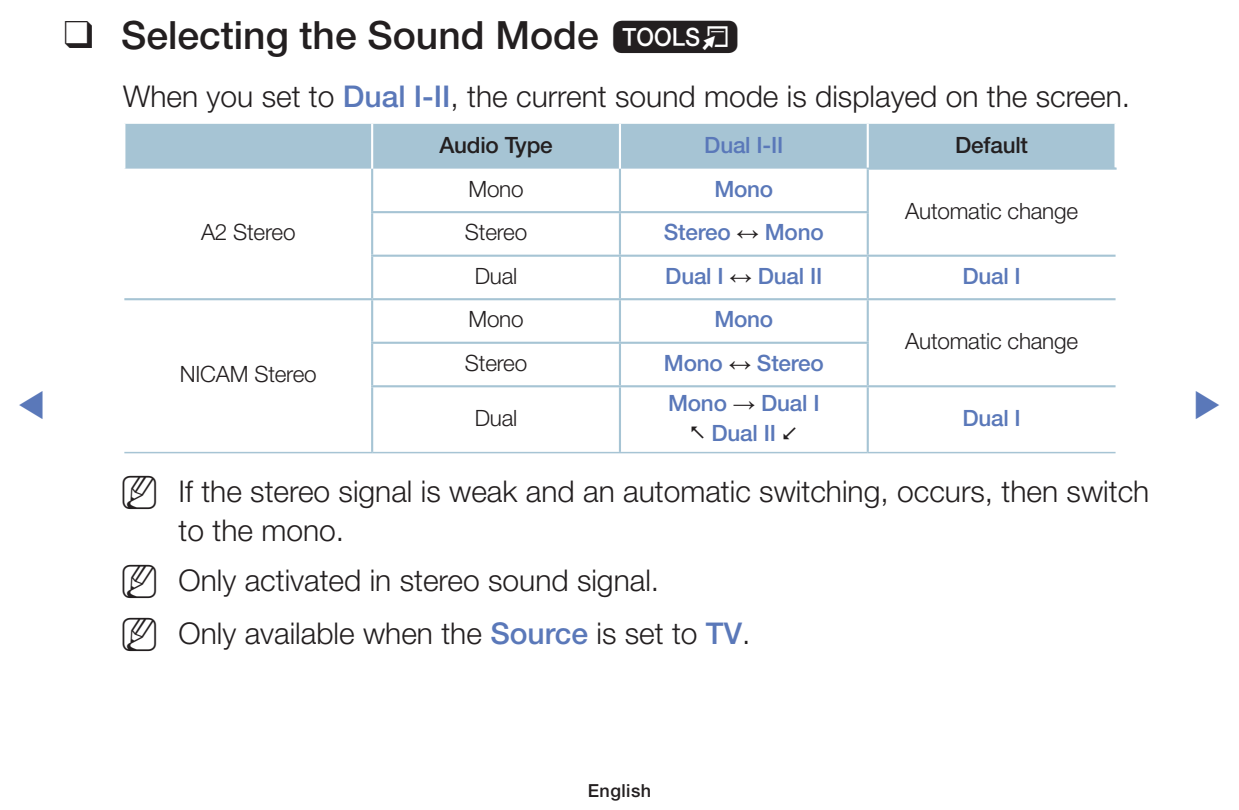
<style>
.page{position:relative;width:1239px;height:810px;background:#fff}
.page>*{position:absolute;margin:0;border:0;box-sizing:border-box;transform-origin:0 0}
.t1{font:500 39px "Helvetica Neue LT Pro";color:#231f20}
.t2{font:36px "Smr 00 All";color:#5a78b9}
.t3{font:300 30px/39px "Helvetica Neue LT Pro";color:#231f20}
.t4{font:300 22.5px "Helvetica Neue LT Pro";letter-spacing:-.01em;color:#231f20}
.t5{font:500 22.5px/30px "Helvetica Neue LT Pro";letter-spacing:-.01em;color:#5a78b9;text-align:center}
.t6{font:500 22.5px "Helvetica Neue LT Pro";letter-spacing:-.01em;color:#231f20}
.t7{font:500 18px "Helvetica Neue LT Pro";letter-spacing:.025em;color:#231f20}
.s1{font-weight:500;color:#5a78b9}
.s2{font-family:"Arial";font-weight:400;color:#231f20}
</style>
<div class="page">
<div style="left:125px;top:124px;width:989px;height:45px;background:#a6c4d4"></div>
<hr style="left:371px;top:169px;width:2px;height:42px;background:#a6c4d4">
<hr style="left:619px;top:169px;width:2px;height:42px;background:#a6c4d4">
<hr style="left:371px;top:211px;width:249px;height:2px;background:#a6c4d4">
<hr style="left:371px;top:213px;width:2px;height:42px;background:#a6c4d4">
<hr style="left:620px;top:211px;width:249px;height:2px;background:#a6c4d4">
<hr style="left:619px;top:213px;width:2px;height:42px;background:#a6c4d4">
<hr style="left:371px;top:255px;width:249px;height:2px;background:#a6c4d4">
<hr style="left:371px;top:257px;width:2px;height:41px;background:#a6c4d4">
<hr style="left:620px;top:255px;width:248px;height:2px;background:#a6c4d4">
<hr style="left:619px;top:257px;width:2px;height:41px;background:#a6c4d4">
<hr style="left:868px;top:255px;width:248px;height:2px;background:#a6c4d4">
<hr style="left:124px;top:298px;width:248px;height:2px;background:#a6c4d4">
<hr style="left:372px;top:298px;width:248px;height:2px;background:#a6c4d4">
<hr style="left:371px;top:300px;width:2px;height:42px;background:#a6c4d4">
<hr style="left:620px;top:298px;width:248px;height:2px;background:#a6c4d4">
<hr style="left:619px;top:300px;width:2px;height:42px;background:#a6c4d4">
<hr style="left:868px;top:298px;width:248px;height:2px;background:#a6c4d4">
<hr style="left:371px;top:342px;width:249px;height:2px;background:#a6c4d4">
<hr style="left:371px;top:344px;width:2px;height:41px;background:#a6c4d4">
<hr style="left:620px;top:342px;width:249px;height:2px;background:#a6c4d4">
<hr style="left:619px;top:344px;width:2px;height:41px;background:#a6c4d4">
<hr style="left:371px;top:385px;width:249px;height:2px;background:#a6c4d4">
<hr style="left:371px;top:387px;width:2px;height:65px;background:#a6c4d4">
<hr style="left:620px;top:385px;width:248px;height:2px;background:#a6c4d4">
<hr style="left:619px;top:387px;width:2px;height:65px;background:#a6c4d4">
<hr style="left:868px;top:385px;width:248px;height:2px;background:#a6c4d4">
<hr style="left:124px;top:452px;width:248px;height:1px;background:#a6c4d4">
<hr style="left:372px;top:452px;width:248px;height:1px;background:#a6c4d4">
<hr style="left:620px;top:452px;width:248px;height:1px;background:#a6c4d4">
<hr style="left:867px;top:168px;width:250px;height:2px;background:#a6c4d4">
<hr style="left:867px;top:170px;width:2px;height:41px;background:#a6c4d4">
<hr style="left:867px;top:213px;width:2px;height:42px;background:#a6c4d4">
<hr style="left:867px;top:257px;width:2px;height:41px;background:#a6c4d4">
<hr style="left:867px;top:300px;width:2px;height:42px;background:#a6c4d4">
<hr style="left:867px;top:344px;width:2px;height:41px;background:#a6c4d4">
<hr style="left:867px;top:387px;width:2px;height:65px;background:#a6c4d4">
<hr style="left:868px;top:452px;width:248px;height:1px;background:#a6c4d4">
<hr style="left:371px;top:124px;width:2px;height:45px;background:#fff">
<hr style="left:619px;top:124px;width:2px;height:45px;background:#fff">
<hr style="left:867px;top:124px;width:2px;height:44px;background:#fff">
<h1 class="t1" style="left:64px;top:12px;width:679px">❑ Selecting the Sound Mode ▼</h1>
<p class="t3" style="left:123px;top:76px;width:1008px">When you set to <span class="s1">Dual I-II</span>, the current sound mode is displayed on the screen.</p>
<p class="t6" style="left:439px;top:131px;width:115px">Audio Type</p>
<p class="t5" style="left:704px;top:129px;width:81px">Dual I-II</p>
<p class="t6" style="left:955px;top:131px;width:74px">Default</p>
<p class="t4" style="left:201px;top:219px;width:96px">A2 Stereo</p>
<p class="t4" style="left:468px;top:175px;width:57px">Mono</p>
<p class="t5" style="left:714px;top:174px;width:60px">Mono</p>
<p class="t4" style="left:905px;top:197px;width:174px">Automatic change</p>
<p class="t4" style="left:465px;top:219px;width:64px">Stereo</p>
<p class="t5" style="left:664px;top:217px;width:161px">Stereo <span class="s2">↔</span> Mono</p>
<p class="t4" style="left:475px;top:262px;width:44px">Dual</p>
<p class="t5" style="left:665px;top:261px;width:159px">Dual I <span class="s2">↔</span> Dual II</p>
<p class="t5" style="left:962px;top:261px;width:60px">Dual I</p>
<p class="t4" style="left:468px;top:306px;width:57px">Mono</p>
<p class="t5" style="left:714px;top:304px;width:60px">Mono</p>
<p class="t4" style="left:905px;top:327px;width:174px">Automatic change</p>
<p class="t4" style="left:465px;top:349px;width:64px">Stereo</p>
<p class="t5" style="left:664px;top:348px;width:161px">Mono <span class="s2">↔</span> Stereo</p>
<p class="t4" style="left:475px;top:404px;width:44px">Dual</p>
<p class="t4" style="left:180px;top:361px;width:138px">NICAM Stereo</p>
<p class="t2" style="left:19px;top:380px;width:28px">◀</p>
<p class="t2" style="left:1193px;top:380px;width:28px">▶</p>
<p class="t5" style="left:668px;top:388px;width:153px">Mono <span class="s2">→</span> Dual I<br>Dual II</p>
<p class="t5" style="left:962px;top:403px;width:60px">Dual I</p>
<p class="t3" style="left:179px;top:471px;width:972px">If the stereo signal is weak and an automatic switching, occurs, then switch to the mono.</p>
<p class="t3" style="left:179px;top:553px;width:573px;line-height:52.9px">Only activated in stereo sound signal.<br>Only available when the <span class="s1">Source</span> is set to <span class="s1">TV</span>.</p>
<p class="t7" style="left:588px;top:779px;width:65px">English</p>
</div>
